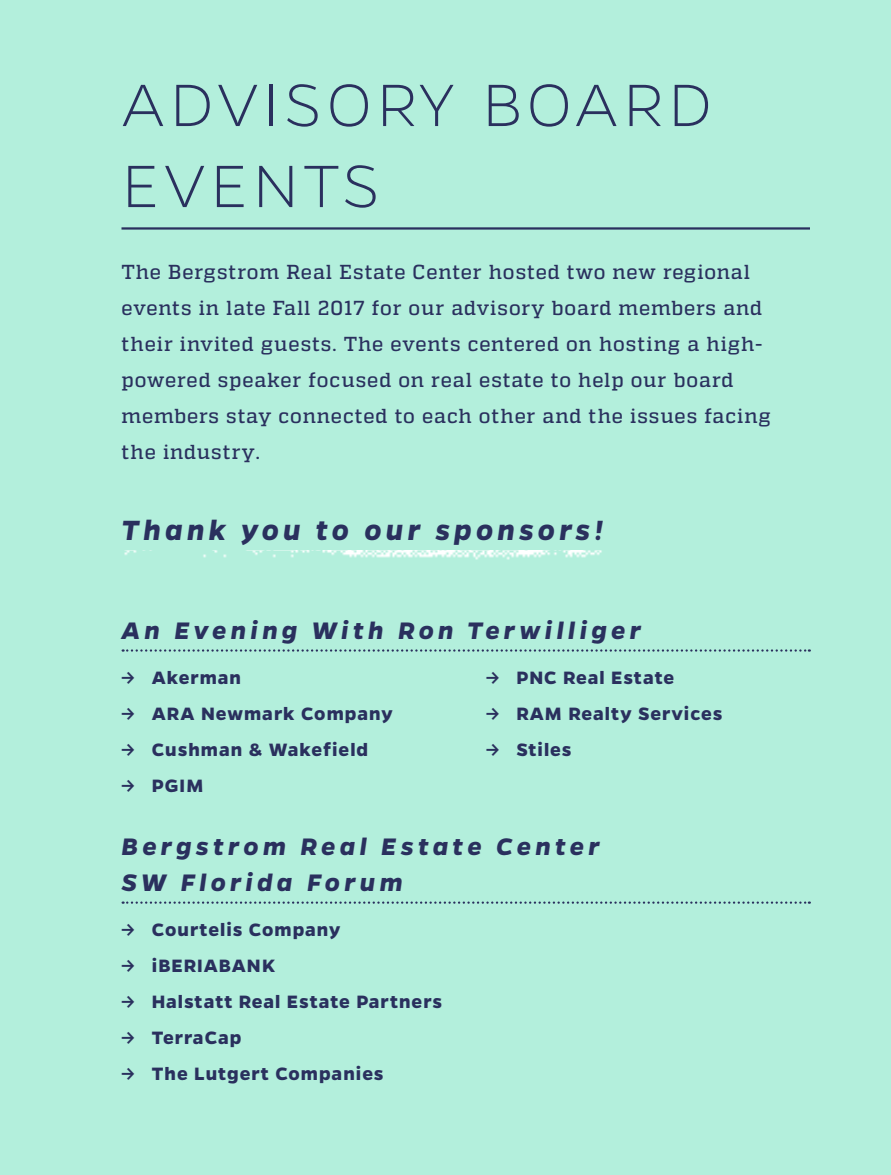
<style>
.page{position:relative;width:891px;height:1175px;background:#fff}
.page>*{position:absolute;margin:0;border:0;box-sizing:border-box;transform-origin:0 0}
.t1{font:200 67.5px/81px "Gentona";letter-spacing:.07em;color:#2a305e}
.t2{font:italic 700 31.5px "Gentona";letter-spacing:.14em;color:#2a305e}
.t3{font:italic 700 27px/36px "Gentona";letter-spacing:.16em;color:#2a305e}
.t4{font:500 20.25px/36px "Quadon";letter-spacing:.045em;color:#2a305e}
.t5{font:700 20.25px "Gentona";letter-spacing:.05em;color:#2a305e}
.s1{font-weight:500}
</style>
<div class="page">
<div style="left:0;top:0;width:891px;height:1174px;background:#b3efdc"></div>
<hr style="left:122px;top:227px;width:688px;height:3px;background:#2a305e">
<svg style="left:123px;top:649px;width:687px;height:2px"></svg>
<svg style="left:123px;top:901px;width:687px;height:2px"></svg>
<img style="left:124px;top:551px;width:478px;height:9px">
<h1 class="t1" style="left:122px;top:63px;width:592px">ADVISORY BOARD<br>EVENTS</h1>
<p class="t4" style="left:122px;top:254px;width:651px">The Bergstrom Real Estate Center hosted two new regional events in late Fall 2017 for our advisory board members and their invited guests. The events centered on hosting a high&shy;powered speaker focused on real estate to help our board members stay connected to each other and the issues facing the industry.</p>
<h2 class="t2" style="left:122px;top:512px;width:483px">Thank you to our sponsors!</h2>
<h3 class="t3" style="left:122px;top:612px;width:521px">An Evening With Ron Terwilliger</h3>
<p class="t5" style="left:122px;top:666px;width:121px"><span class="s1">→</span> Akerman</p>
<p class="t5" style="left:122px;top:702px;width:273px"><span class="s1">→</span> ARA Newmark Company</p>
<p class="t5" style="left:122px;top:738px;width:248px"><span class="s1">→</span> Cushman &amp; Wakefield</p>
<p class="t5" style="left:122px;top:774px;width:83px"><span class="s1">→</span> PGIM</p>
<p class="t5" style="left:486px;top:666px;width:190px"><span class="s1">→</span> PNC Real Estate</p>
<p class="t5" style="left:486px;top:702px;width:238px"><span class="s1">→</span> RAM Realty Services</p>
<p class="t5" style="left:486px;top:738px;width:87px"><span class="s1">→</span> Stiles</p>
<h3 class="t3" style="left:122px;top:828px;width:479px">Bergstrom Real Estate Center<br>SW Florida Forum</h3>
<p class="t5" style="left:122px;top:918px;width:220px"><span class="s1">→</span> Courtelis Company</p>
<p class="t5" style="left:122px;top:954px;width:155px"><span class="s1">→</span> iBERIABANK</p>
<p class="t5" style="left:122px;top:990px;width:322px"><span class="s1">→</span> Halstatt Real Estate Partners</p>
<p class="t5" style="left:122px;top:1026px;width:122px"><span class="s1">→</span> TerraCap</p>
<p class="t5" style="left:122px;top:1062px;width:264px"><span class="s1">→</span> The Lutgert Companies</p>
</div>
